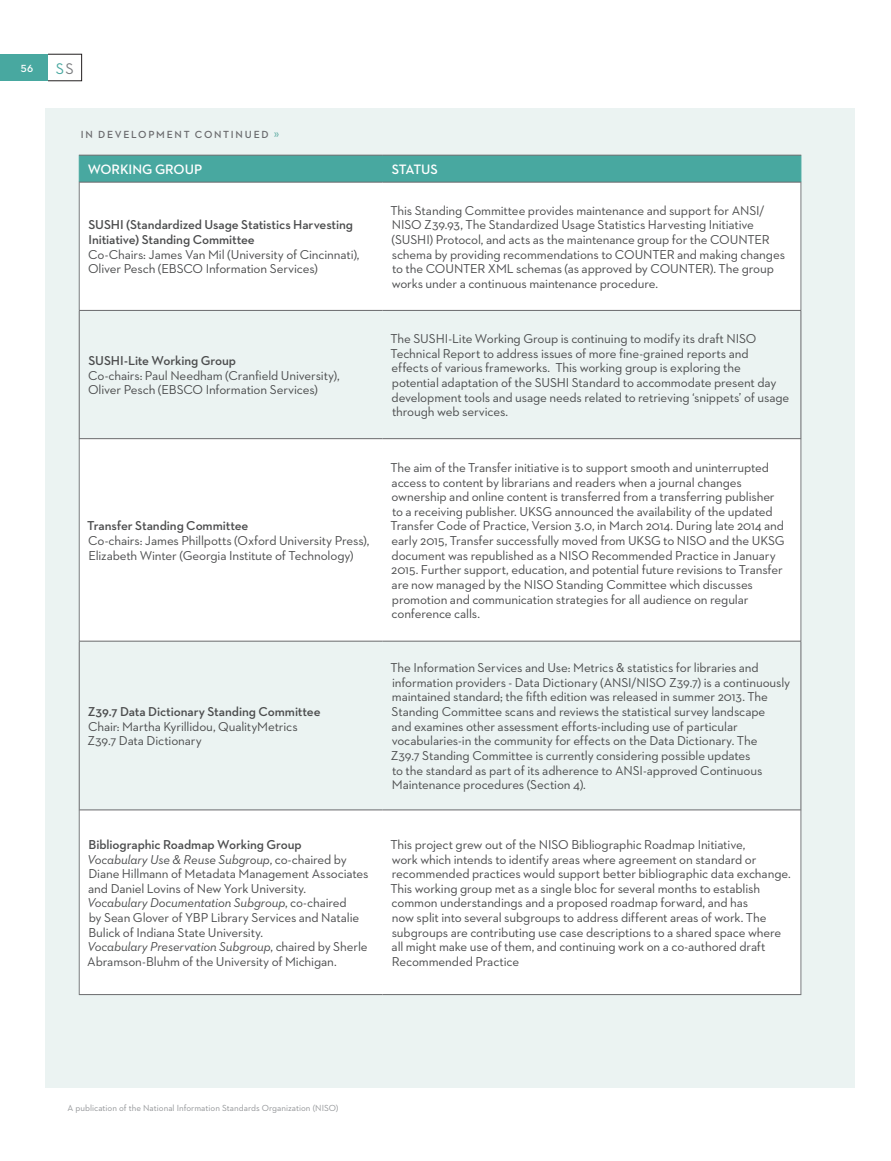
<style>
.page{position:relative;width:891px;height:1161px;background:#fff}
.page>*{position:absolute;margin:0;border:0;box-sizing:border-box;transform-origin:0 0}
.t1{font:15.75px "Neutraface 2 Text";color:#48a8a0}
.standards_working_gr{font:600 13.8px "Neutraface 2 Text";letter-spacing:-.005em;color:#fff}
.standards_chart_body{font:13.2px/14.7px "Neutraface 2 Text";letter-spacing:-.01em;color:#4b4c4d}
.standards_chart_body-2{font:600 13.2px "Neutraface 2 Text";letter-spacing:-.005em;color:#4b4c4d}
.standards_body_copy{font:600 10.5px "Neutraface 2 Text";letter-spacing:.155em;color:#69696c}
.t2{font:600 10.5px "Neutraface 2 Text";color:#fff}
.t3{font:9px "Neutraface 2 Text";color:#939598}
.s1{color:#7a7c7f}
.s2{font-weight:400;font-size:13.8px;color:#6bb2aa}
.s3{font-weight:600}
.s4{font-style:italic}
</style>
<div class="page">
<div style="left:0;top:54px;width:48px;height:27px;background:#48a8a0"></div>
<div style="left:45px;top:108px;width:810px;height:980px;background:#ebf3f2"></div>
<div style="left:80px;top:183px;width:721px;height:811px;background:#fff"></div>
<svg style="left:80px;top:311px;width:721px;height:499px"></svg>
<div style="left:79px;top:155px;width:723px;height:27px;background:#48a8a0"></div>
<hr style="left:79px;top:182px;width:1px;height:128px;background:#7a7c7f">
<hr style="left:79px;top:439px;width:1px;height:202px;background:#7a7c7f">
<hr style="left:79px;top:810px;width:1px;height:184px;background:#7a7c7f">
<hr style="left:801px;top:182px;width:1px;height:128px;background:#7a7c7f">
<hr style="left:801px;top:439px;width:1px;height:202px;background:#7a7c7f">
<hr style="left:801px;top:810px;width:1px;height:184px;background:#7a7c7f">
<hr style="left:79px;top:182px;width:304px;height:1px;background:#69696c">
<hr style="left:383px;top:182px;width:418px;height:1px;background:#69696c">
<hr style="left:383px;top:310px;width:418px;height:1px;background:#69696c">
<hr style="left:801px;top:311px;width:1px;height:127px;background:#69696c">
<hr style="left:383px;top:438px;width:418px;height:1px;background:#69696c">
<hr style="left:383px;top:641px;width:418px;height:1px;background:#69696c">
<hr style="left:801px;top:641px;width:1px;height:169px;background:#69696c">
<hr style="left:383px;top:810px;width:418px;height:1px;background:#69696c">
<hr style="left:383px;top:994px;width:418px;height:1px;background:#69696c">
<hr style="left:79px;top:311px;width:1px;height:127px;background:#69696c">
<hr style="left:79px;top:310px;width:304px;height:1px;background:#69696c">
<hr style="left:79px;top:438px;width:304px;height:1px;background:#69696c">
<hr style="left:79px;top:641px;width:1px;height:169px;background:#69696c">
<hr style="left:79px;top:641px;width:304px;height:1px;background:#69696c">
<hr style="left:79px;top:810px;width:304px;height:1px;background:#69696c">
<hr style="left:79px;top:994px;width:304px;height:1px;background:#69696c">
<hr style="left:79px;top:155px;width:304px;height:1px;background:#69696c">
<hr style="left:383px;top:155px;width:418px;height:1px;background:#69696c">
<p class="t2" style="left:21px;top:61px;width:14px">56</p>
<p class="t1" style="left:56px;top:58px;width:20px">S<span class="s1">S</span></p>
<p class="standards_body_copy" style="left:81px;top:128px;width:200px">IN DEVELOPMENT CONTINUED <span class="s2">»</span></p>
<p class="standards_working_gr" style="left:88px;top:161px;width:116px">WORKING GROUP</p>
<p class="standards_working_gr" style="left:392px;top:161px;width:48px">STATUS</p>
<p class="standards_chart_body" style="left:88px;top:217px;width:273px"><span class="s3">SUSHI (Standardized Usage Statistics Harvesting Initiative) Standing Committee<br></span>Co-Chairs: James Van Mil (University of Cincinnati), Oliver Pesch (EBSCO Information Services)</p>
<p class="standards_chart_body-2" style="left:88px;top:352px;width:149px">SUSHI-Lite Working Group</p>
<p class="standards_chart_body" style="left:88px;top:368px;width:253px">Co-chairs: Paul Needham (Cranfield University),<br>Oliver Pesch (EBSCO Information Services)</p>
<p class="standards_chart_body-2" style="left:87px;top:518px;width:163px">Transfer Standing Committee</p>
<p class="standards_chart_body" style="left:88px;top:533px;width:283px">Co-chairs: James Phillpotts (Oxford University Press),<br>Elizabeth Winter (Georgia Institute of Technology)</p>
<p class="standards_chart_body-2" style="left:88px;top:703px;width:234px">Z39.7 Data Dictionary Standing Committee</p>
<p class="standards_chart_body" style="left:88px;top:719px;width:211px">Chair: Martha Kyrillidou, QualityMetrics</p>
<p class="standards_chart_body" style="left:87px;top:733px;width:116px">Z39.7 Data Dictionary</p>
<p class="standards_chart_body-2" style="left:89px;top:836px;width:215px">Bibliographic Roadmap Working Group</p>
<p class="standards_chart_body" style="left:87px;top:851px;width:283px"><span class="s4">Vocabulary Use &amp; Reuse Subgroup</span>, co-chaired by<br>Diane Hillmann of Metadata Management Associates and Daniel Lovins of New York University.</p>
<p class="standards_chart_body" style="left:87px;top:895px;width:273px"><span class="s4">Vocabulary Documentation Subgroup</span>, co-chaired by Sean Glover of YBP Library Services and Natalie<br>Bulick of Indiana State University.</p>
<p class="standards_chart_body" style="left:87px;top:939px;width:282px"><span class="s4">Vocabulary Preservation Subgroup</span>, chaired by Sherle<br>Abramson-Bluhm of the University of Michigan.</p>
<p class="standards_chart_body" style="left:390px;top:203px;width:396px">This Standing Committee provides maintenance and support for ANSI/ NISO Z39.93, The Standardized Usage Statistics Harvesting Initiative (SUSHI) Protocol, and acts as the maintenance group for the COUNTER schema by providing recommendations to COUNTER and making changes to the COUNTER XML schemas (as approved by COUNTER). The group works under a continuous maintenance procedure.</p>
<p class="standards_chart_body" style="left:390px;top:331px;width:400px">The SUSHI-Lite Working Group is continuing to modify its draft NISO Technical Report to address issues of more fine-grained reports and<br>effects of various frameworks. This working group is exploring the potential adaptation of the SUSHI Standard to accommodate present day development tools and usage needs related to retrieving ‘snippets’ of usage through web services.</p>
<p class="standards_chart_body" style="left:390px;top:460px;width:396px">The aim of the Transfer initiative is to support smooth and uninterrupted access to content by librarians and readers when a journal changes ownership and online content is transferred from a transferring publisher to a receiving publisher. UKSG announced the availability of the updated Transfer Code of Practice, Version 3.0, in March 2014. During late 2014 and early 2015, Transfer successfully moved from UKSG to NISO and the UKSG document was republished as a NISO Recommended Practice in January 2015. Further support, education, and potential future revisions to Transfer are now managed by the NISO Standing Committee which discusses promotion and communication strategies for all audience on regular conference calls.</p>
<p class="standards_chart_body" style="left:390px;top:660px;width:401px">The Information Services and Use: Metrics &amp; statistics for libraries and information providers - Data Dictionary (ANSI/NISO Z39.7) is a continuously maintained standard; the fifth edition was released in summer 2013. The Standing Committee scans and reviews the statistical survey landscape<br>and examines other assessment efforts-including use of particular vocabularies-in the community for effects on the Data Dictionary. The<br>Z39.7 Standing Committee is currently considering possible updates<br>to the standard as part of its adherence to ANSI-approved Continuous Maintenance procedures (Section 4).</p>
<p class="standards_chart_body" style="left:390px;top:837px;width:402px">This project grew out of the NISO Bibliographic Roadmap Initiative,<br>work which intends to identify areas where agreement on standard or recommended practices would support better bibliographic data exchange.<br>This working group met as a single bloc for several months to establish common understandings and a proposed roadmap forward, and has<br>now split into several subgroups to address different areas of work. The subgroups are contributing use case descriptions to a shared space where all might make use of them, and continuing work on a co-authored draft Recommended Practice</p>
<p class="t3" style="left:68px;top:1102px;width:273px">A publication of the National Information Standards Organization (NISO)</p>
</div>
